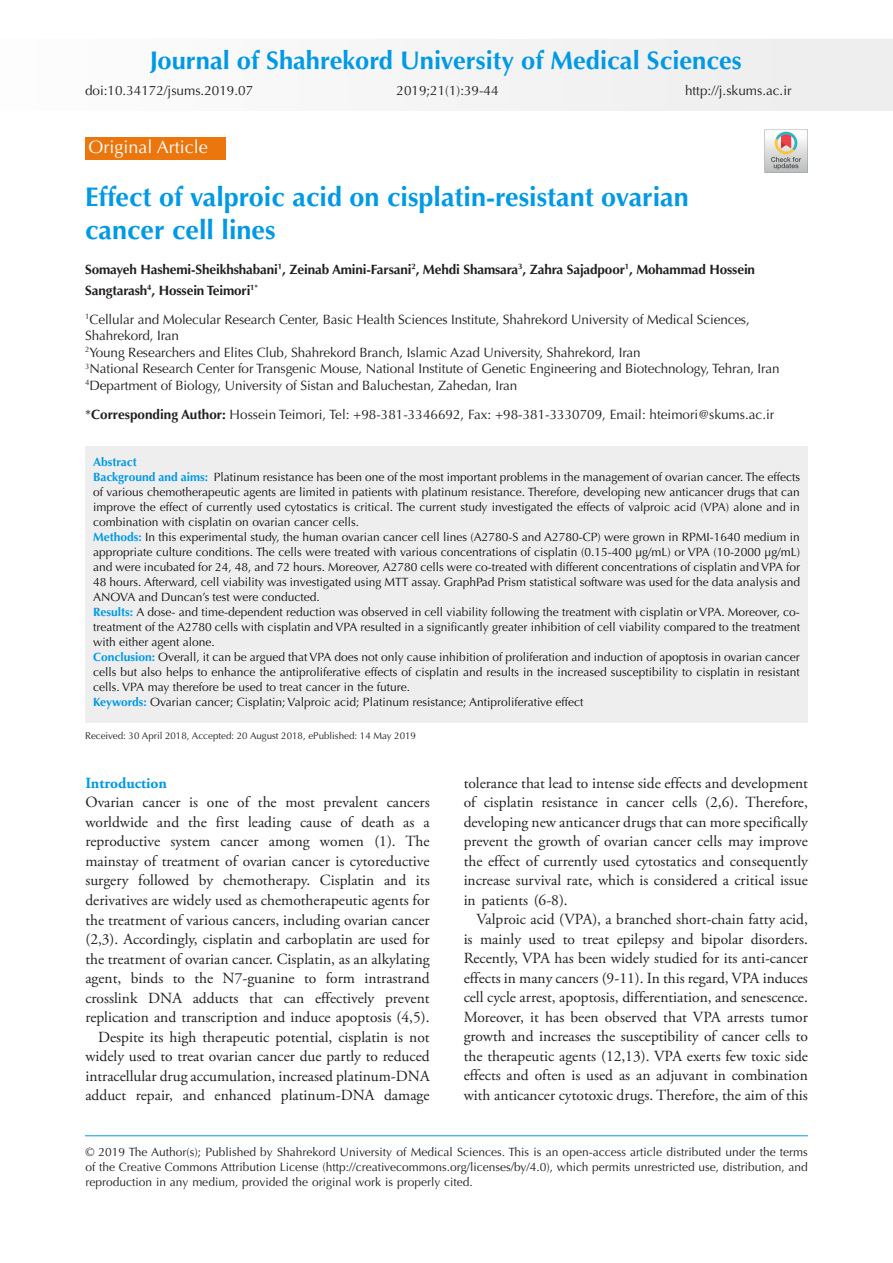
<style>
.page{position:relative;width:893px;height:1263px;background:#fff}
.page>*{position:absolute;margin:0;border:0;box-sizing:border-box;transform-origin:0 0}
.t1{font:700 27px/33px "Optima LT Std";color:#0099e5}
.t2{font:700 25.5px "Optima LT Std";color:#0099e5}
.t3{font:18px "Optima LT Std";color:#fff}
.Default{font:15.45px/19.5px "Adobe Garamond Pro";color:#231f20;text-align:justify}
.t4{font:700 15.45px "Adobe Garamond Pro";color:#0099e5}
.t5{font:13.5px/16.5px "Optima LT Std";letter-spacing:-.01em;color:#231f20}
.t6{font:700 13.5px/21px "Optima LT Std";letter-spacing:-.01em;color:#231f20}
.t7{font:12px/15px "Optima LT Std";color:#121312;text-align:justify}
.t8{font:12px/15px "Optima LT Std";color:#231f20;text-align:justify}
.t9{font:700 12px "Optima LT Std";color:#0099e5}
.t10{font:9.75px "Optima LT Std";color:#231f20}
.s1{font-weight:700}
.s2{font-weight:700;color:#0099e5}
</style>
<div class="page">
<div style="left:457px;top:39px;width:436px;height:72px;background:#f0f0f0"></div>
<hr style="left:85px;top:1135px;width:723px;height:1px;background:#0099e5">
<div style="left:85px;top:137px;width:140px;height:23px;background:#ea760d"></div>
<div style="left:85px;top:446px;width:723px;height:277px;background:#eee"></div>
<img style="left:765px;top:129px;width:43px;height:43px">
<p class="t2" style="left:150px;top:46px;width:594px">Journal of Shahrekord University of Medical Sciences</p>
<p class="t5" style="left:85px;top:82px;width:170px">doi:10.34172/jsums.2019.07</p>
<p class="t5" style="left:396px;top:82px;width:104px">2019;21(1):39-44</p>
<p class="t3" style="left:88px;top:137px;width:121px">Original Article</p>
<p class="t5" style="left:685px;top:82px;width:108px">http://j.skums.ac.ir</p>
<p class="t1" style="left:85px;top:181px;width:605px">Effect of valproic acid on cisplatin-resistant ovarian cancer cell lines</p>
<p class="t6" style="left:85px;top:259px;width:671px">Somayeh Hashemi-Sheikhshabani<sup>1</sup>, Zeinab Amini-Farsani<sup>2</sup>, Mehdi Shamsara<sup>3</sup>, Zahra Sajadpoor<sup>1</sup>, Mohammad Hossein<br>Sangtarash<sup>4</sup>, Hossein Teimori<sup>1*</sup></p>
<p class="t5" style="left:85px;top:311px;width:666px"><sup>1</sup>Cellular and Molecular Research Center, Basic Health Sciences Institute, Shahrekord University of Medical Sciences,<br>Shahrekord, Iran</p>
<p class="t5" style="left:85px;top:344px;width:557px"><sup>2</sup>Young Researchers and Elites Club, Shahrekord Branch, Islamic Azad University, Shahrekord, Iran</p>
<p class="t5" style="left:85px;top:361px;width:696px"><sup>3</sup>National Research Center for Transgenic Mouse, National Institute of Genetic Engineering and Biotechnology, Tehran, Iran</p>
<p class="t5" style="left:85px;top:377px;width:434px"><sup>4</sup>Department of Biology, University of Sistan and Baluchestan, Zahedan, Iran</p>
<p class="t5" style="left:85px;top:406px;width:691px">*<span class="s1">Corresponding Author:</span> Hossein Teimori, Tel: +98-381-3346692, Fax: +98-381-3330709, Email: hteimori@skums.ac.ir</p>
<p class="t9" style="left:93px;top:455px;width:45px">Abstract</p>
<p class="t7" style="left:93px;top:469px;width:708px"><span class="s2">Background and aims:</span> Platinum resistance has been one of the most important problems in the management of ovarian cancer. The effects of various chemotherapeutic agents are limited in patients with platinum resistance. Therefore, developing new anticancer drugs that can improve the effect of currently used cytostatics is critical. The current study investigated the effects of valproic acid (VPA) alone and in combination with cisplatin on ovarian cancer cells.</p>
<p class="t7" style="left:93px;top:529px;width:708px"><span class="s2">Methods:</span> In this experimental study, the human ovarian cancer cell lines (A2780-S and A2780-CP) were grown in RPMI-1640 medium in appropriate culture conditions. The cells were treated with various concentrations of cisplatin (0.15-400 µg/mL) or VPA (10-2000 µg/mL) and were incubated for 24, 48, and 72 hours. Moreover, A2780 cells were co-treated with different concentrations of cisplatin and VPA for 48 hours. Afterward, cell viability was investigated using MTT assay. GraphPad Prism statistical software was used for the data analysis and ANOVA and Duncan’s test were conducted.</p>
<p class="t7" style="left:93px;top:604px;width:708px"><span class="s2">Results:</span> A dose- and time-dependent reduction was observed in cell viability following the treatment with cisplatin or VPA. Moreover, co&shy;treatment of the A2780 cells with cisplatin and VPA resulted in a significantly greater inhibition of cell viability compared to the treatment with either agent alone.</p>
<p class="t7" style="left:93px;top:649px;width:708px"><span class="s2">Conclusion:</span> Overall, it can be argued that VPA does not only cause inhibition of proliferation and induction of apoptosis in ovarian cancer cells but also helps to enhance the antiproliferative effects of cisplatin and results in the increased susceptibility to cisplatin in resistant cells. VPA may therefore be used to treat cancer in the future.</p>
<p class="t7" style="left:93px;top:694px;width:492px"><span class="s2">Keywords:</span> Ovarian cancer; Cisplatin; Valproic acid; Platinum resistance; Antiproliferative effect</p>
<p class="t10" style="left:85px;top:730px;width:332px">Received: 30 April 2018, Accepted: 20 August 2018, ePublished: 14 May 2019</p>
<p class="t4" style="left:85px;top:774px;width:83px">Introduction</p>
<p class="Default" style="left:85px;top:793px;width:346px">Ovarian cancer is one of the most prevalent cancers worldwide and the first leading cause of death as a reproductive system cancer among women (1). The mainstay of treatment of ovarian cancer is cytoreductive surgery followed by chemotherapy. Cisplatin and its derivatives are widely used as chemotherapeutic agents for the treatment of various cancers, including ovarian cancer (2,3). Accordingly, cisplatin and carboplatin are used for the treatment of ovarian cancer. Cisplatin, as an alkylating agent, binds to the N7-guanine to form intrastrand crosslink DNA adducts that can effectively prevent replication and transcription and induce apoptosis (4,5).</p>
<p class="Default" style="left:85px;top:1027px;width:346px;text-indent:13px">Despite its high therapeutic potential, cisplatin is not widely used to treat ovarian cancer due partly to reduced intracellular drug accumulation, increased platinum-DNA adduct repair, and enhanced platinum-DNA damage</p>
<p class="Default" style="left:464px;top:774px;width:346px">tolerance that lead to intense side effects and development of cisplatin resistance in cancer cells (2,6). Therefore, developing new anticancer drugs that can more specifically prevent the growth of ovarian cancer cells may improve the effect of currently used cytostatics and consequently increase survival rate, which is considered a critical issue in patients (6-8).</p>
<p class="Default" style="left:464px;top:910px;width:346px;text-indent:13px">Valproic acid (VPA), a branched short-chain fatty acid, is mainly used to treat epilepsy and bipolar disorders.<br>Recently, VPA has been widely studied for its anti-cancer effects in many cancers (9-11). In this regard, VPA induces cell cycle arrest, apoptosis, differentiation, and senescence.<br>Moreover, it has been observed that VPA arrests tumor growth and increases the susceptibility of cancer cells to the therapeutic agents (12,13). VPA exerts few toxic side effects and often is used as an adjuvant in combination with anticancer cytotoxic drugs. Therefore, the aim of this</p>
<p class="t8" style="left:85px;top:1144px;width:724px">© 2019 The Author(s); Published by Shahrekord University of Medical Sciences. This is an open-access article distributed under the terms of the Creative Commons Attribution License (http://creativecommons.org/licenses/by/4.0), which permits unrestricted use, distribution, and reproduction in any medium, provided the original work is properly cited.</p>
</div>
